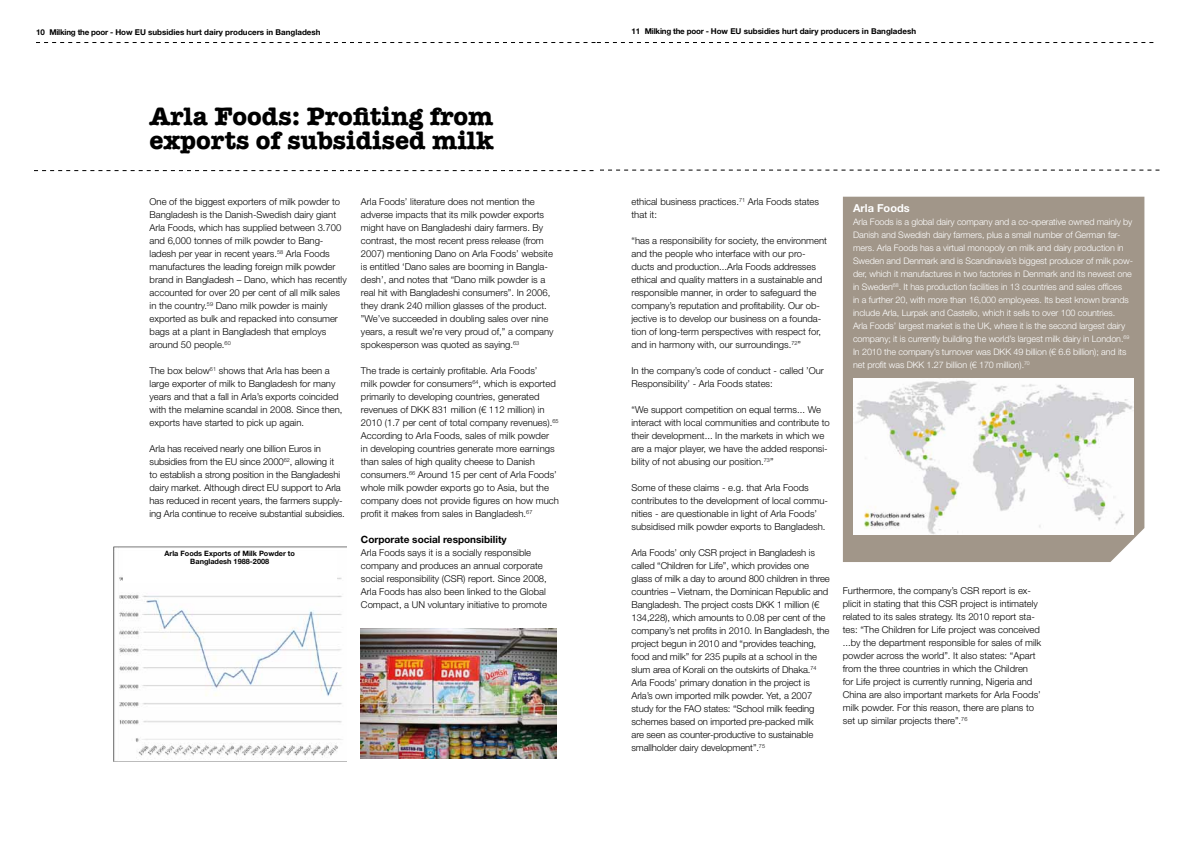
<style>
.page{position:relative;width:1191px;height:842px;background:#fff}
.page>*{position:absolute;margin:0;border:0;box-sizing:border-box;transform-origin:0 0}
.t1{font:700 26px/24px "American Typewriter";color:#000}
.t2{font:700 11px "Helvetica Neue LT Std";color:#fff}
.t3{font:700 10px "Helvetica Neue LT Std";color:#000}
.t4{font:300 9.5px/13px "Helvetica Neue LT Std";color:#000}
.t5{font:300 9px/13px "Helvetica Neue LT Std";letter-spacing:-.01em;color:#fff}
.t6{font:700 8px "Helvetica Neue LT Std";color:#000}
.t7{font:700 7.3px/8.1px "Helvetica Neue LT Std";color:#000;text-align:center}
</style>
<div class="page">
<svg style="left:34px;top:170px;width:559px;height:1px"></svg>
<svg style="left:600px;top:170px;width:559px;height:1px"></svg>
<svg style="left:36px;top:42px;width:1117px;height:1px"></svg>
<img style="left:113px;top:547px;width:233px;height:214px">
<img style="left:361px;top:628px;width:196px;height:131px">
<div style="left:123px;top:551px;width:213px;height:31px;background:#fff"></div>
<div style="left:843px;top:197px;width:301px;height:365px;background:#a19689"></div>
<img style="left:853px;top:379px;width:280px;height:155px">
<p class="t6" style="left:36px;top:27px;width:286px">10 Milking the poor - How EU subsidies hurt dairy producers in Bangladesh</p>
<p class="t6" style="left:631px;top:27px;width:286px">11 Milking the poor - How EU subsidies hurt dairy producers in Bangladesh</p>
<h1 class="t1" style="left:149px;top:103px;width:346px">Arla Foods: Profiting from exports of subsidised milk</h1>
<p class="t4" style="left:150px;top:195px;width:199px">One of the biggest exporters of milk powder to Bangladesh is the Danish-Swedish dairy giant Arla Foods, which has supplied between 3.700 and 6,000 tonnes of milk powder to Bang&shy;ladesh per year in recent years.<sup>58</sup> Arla Foods manufactures the leading foreign milk powder brand in Bangladesh – Dano, which has recently accounted for over 20 per cent of all milk sales in the country.<sup>59</sup> Dano milk powder is mainly exported as bulk and repacked into consumer bags at a plant in Bangladesh that employs around 50 people.<sup>60</sup></p>
<p class="t4" style="left:150px;top:364px;width:194px">The box below<sup>61</sup> shows that Arla has been a large exporter of milk to Bangladesh for many years and that a fall in Arla’s exports coincided with the melamine scandal in 2008. Since then, exports have started to pick up again.</p>
<p class="t4" style="left:150px;top:442px;width:197px">Arla has received nearly one billion Euros in subsidies from the EU since 2000<sup>62</sup>, allowing it<br>to establish a strong position in the Bangladeshi dairy market. Although direct EU support to Arla has reduced in recent years, the farmers supply&shy;ing Arla continue to receive substantial subsidies.</p>
<p class="t7" style="left:164px;top:549px;width:132px">Arla Foods Exports of Milk Powder to<br>Bangladesh 1988-2008</p>
<p class="t4" style="left:361px;top:195px;width:194px">Arla Foods’ literature does not mention the adverse impacts that its milk powder exports might have on Bangladeshi dairy farmers. By contrast, the most recent press release (from 2007) mentioning Dano on Arla Foods’ website is entitled ‘Dano sales are booming in Bangla&shy;desh’, and notes that “Dano milk powder is a real hit with Bangladeshi consumers”. In 2006, they drank 240 million glasses of the product. ”We’ve succeeded in doubling sales over nine years, a result we’re very proud of,” a company spokesperson was quoted as saying.<sup>63</sup></p>
<p class="t4" style="left:361px;top:364px;width:199px">The trade is certainly profitable. Arla Foods’<br>milk powder for consumers<sup>64</sup>, which is exported primarily to developing countries, generated revenues of DKK 831 million (€ 112 million) in 2010 (1.7 per cent of total company revenues).<sup>65<br></sup>According to Arla Foods, sales of milk powder<br>in developing countries generate more earnings than sales of high quality cheese to Danish consumers.<sup>66</sup> Around 15 per cent of Arla Foods’ whole milk powder exports go to Asia, but the company does not provide figures on how much profit it makes from sales in Bangladesh.<sup>67</sup></p>
<p class="t3" style="left:361px;top:533px;width:147px">Corporate social responsibility</p>
<p class="t4" style="left:361px;top:546px;width:188px">Arla Foods says it is a socially responsible company and produces an annual corporate social responsibility (CSR) report. Since 2008, Arla Foods has also been linked to the Global Compact, a UN voluntary initiative to promote</p>
<p class="t4" style="left:631px;top:195px;width:189px">ethical business practices.<sup>71</sup> Arla Foods states that it:</p>
<p class="t4" style="left:631px;top:234px;width:197px">“has a responsibility for society, the environment and the people who interface with our pro&shy;ducts and production...Arla Foods addresses ethical and quality matters in a sustainable and responsible manner, in order to safeguard the company’s reputation and profitability. Our ob&shy;jective is to develop our business on a founda&shy;tion of long-term perspectives with respect for, and in harmony with, our surroundings.<sup>72</sup>”</p>
<p class="t4" style="left:631px;top:364px;width:194px">In the company’s code of conduct - called ’Our<br>Responsibility’ - Arla Foods states:</p>
<p class="t4" style="left:631px;top:403px;width:200px">“We support competition on equal terms... We interact with local communities and contribute to their development... In the markets in which we are a major player, we have the added responsi&shy;bility of not abusing our position.<sup>73</sup>”</p>
<p class="t4" style="left:631px;top:481px;width:198px">Some of these claims - e.g. that Arla Foods contributes to the development of local commu&shy;nities - are questionable in light of Arla Foods’ subsidised milk powder exports to Bangladesh.</p>
<p class="t4" style="left:631px;top:546px;width:200px">Arla Foods’ only CSR project in Bangladesh is called “Children for Life”, which provides one glass of milk a day to around 800 children in three countries – Vietnam, the Dominican Republic and Bangladesh. The project costs DKK 1 million (€ 134,228), which amounts to 0.08 per cent of the company’s net profits in 2010. In Bangladesh, the project begun in 2010 and “provides teaching, food and milk” for 235 pupils at a school in the slum area of Korali on the outskirts of Dhaka.<sup>74<br></sup>Arla Foods’ primary donation in the project is Arla’s own imported milk powder. Yet, a 2007 study for the FAO states: “School milk feeding schemes based on imported pre-packed milk<br>are seen as counter-productive to sustainable smallholder dairy development”.<sup>75</sup></p>
<p class="t2" style="left:853px;top:202px;width:58px">Arla Foods</p>
<p class="t5" style="left:853px;top:215px;width:281px">Arla Foods is a global dairy company and a co-operative owned mainly by Danish and Swedish dairy farmers, plus a small number of German far&shy;mers. Arla Foods has a virtual monopoly on milk and dairy production in Sweden and Denmark and is Scandinavia’s biggest producer of milk pow&shy;der, which it manufactures in two factories in Denmark and its newest one in Sweden<sup>68</sup>. It has production facilities in 13 countries and sales offices<br>in a further 20, with more than 16,000 employees. Its best known brands include Arla, Lurpak and Castello, which it sells to over 100 countries.<br>Arla Foods’ largest market is the UK, where it is the second largest dairy company; it is currently building the world’s largest milk dairy in London.<sup>69<br></sup>In 2010 the company’s turnover was DKK 49 billion (€ 6.6 billion); and its net profit was DKK 1.27 billion (€ 170 million).<sup>70</sup></p>
<p class="t4" style="left:843px;top:584px;width:200px">Furthermore, the company’s CSR report is ex&shy;plicit in stating that this CSR project is intimately related to its sales strategy. Its 2010 report sta&shy;tes: “The Children for Life project was conceived ...by the department responsible for sales of milk powder across the world”. It also states: “Apart from the three countries in which the Children<br>for Life project is currently running, Nigeria and China are also important markets for Arla Foods’ milk powder. For this reason, there are plans to set up similar projects there”.<sup>76</sup></p>
</div>
